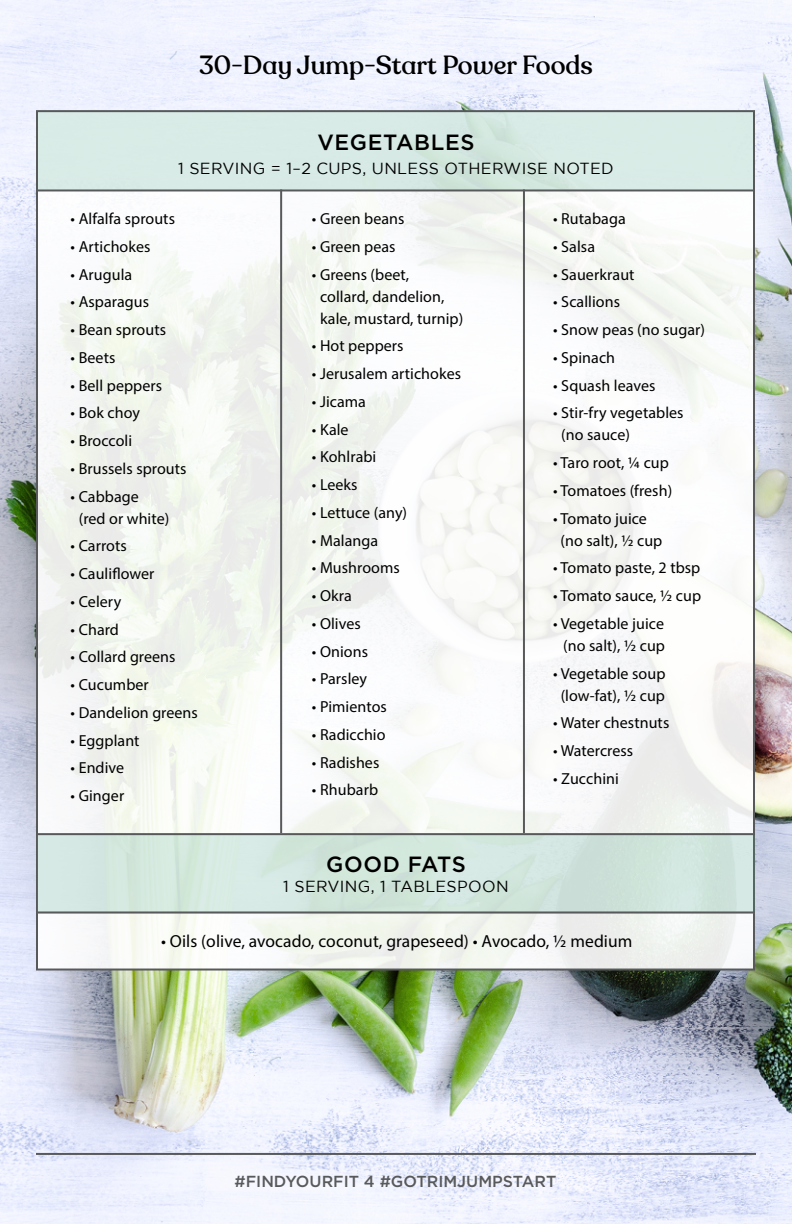
<style>
.page{position:relative;width:792px;height:1224px;background:#fff}
.page>*{position:absolute;margin:0;border:0;box-sizing:border-box;transform-origin:0 0}
.t1{font:500 26px "Recoleta Alt";color:#000}
.t2{font:500 22px "Gotham";letter-spacing:.03em;color:#000}
.t3{font:17.6px "Myriad Pro";letter-spacing:.005em;color:#000}
.t4{font:16px/22px "Myriad Pro";letter-spacing:.005em;color:#000}
.t5{font:16px "Gotham";letter-spacing:.02em;color:#000}
.t6{font:500 16px "Gotham";color:#58595b}
</style>
<div class="page">
<img style="left:0;top:0;width:792px;height:1224px">
<div style="left:37px;top:111px;width:716px;height:858px;background:linear-gradient(to right,#f3f6f1,#f8f8f8)"></div>
<div style="left:37px;top:110px;width:718px;height:80px;background:linear-gradient(to right,#d8ebe6,#d5e8e2)"></div>
<hr style="left:37px;top:189px;width:718px;height:2px;background:#58595b">
<div style="left:37px;top:833px;width:718px;height:80px;background:#d3e7dd"></div>
<hr style="left:37px;top:911px;width:718px;height:2px;background:#58595b">
<hr style="left:37px;top:833px;width:718px;height:2px;background:#58595b">
<hr style="left:280px;top:189px;width:2px;height:644px;background:#58595b">
<hr style="left:523px;top:189px;width:2px;height:644px;background:#58595b">
<hr style="left:36px;top:1153px;width:720px;height:2px;background:#58595b">
<h1 class="t1" style="left:199px;top:49px;width:395px">30-Day Jump-Start Power Foods</h1>
<h2 class="t2" style="left:317px;top:127px;width:159px">VEGETABLES</h2>
<p class="t5" style="left:178px;top:159px;width:437px">1 SERVING = 1–2 CUPS, UNLESS OTHERWISE NOTED</p>
<p class="t4" style="left:71px;top:207px;width:106px">• Alfalfa sprouts</p>
<p class="t4" style="left:71px;top:235px;width:81px">• Artichokes</p>
<p class="t4" style="left:71px;top:263px;width:63px">• Arugula</p>
<p class="t4" style="left:71px;top:291px;width:80px">• Asparagus</p>
<p class="t4" style="left:71px;top:318px;width:97px">• Bean sprouts</p>
<p class="t4" style="left:71px;top:346px;width:46px">• Beets</p>
<p class="t4" style="left:71px;top:374px;width:93px">• Bell peppers</p>
<p class="t4" style="left:71px;top:402px;width:71px">• Bok choy</p>
<p class="t4" style="left:71px;top:429px;width:63px">• Broccoli</p>
<p class="t4" style="left:71px;top:457px;width:117px">• Brussels sprouts</p>
<p class="t4" style="left:79px;top:485px;width:92px;text-indent:-8px">• Cabbage (red or white)</p>
<p class="t4" style="left:71px;top:535px;width:58px">• Carrots</p>
<p class="t4" style="left:71px;top:563px;width:85px">• Cauliflower</p>
<p class="t4" style="left:71px;top:590px;width:52px">• Celery</p>
<p class="t4" style="left:71px;top:618px;width:50px">• Chard</p>
<p class="t4" style="left:71px;top:646px;width:106px">• Collard greens</p>
<p class="t4" style="left:71px;top:674px;width:80px">• Cucumber</p>
<p class="t4" style="left:71px;top:701px;width:129px">• Dandelion greens</p>
<p class="t4" style="left:71px;top:729px;width:70px">• Eggplant</p>
<p class="t4" style="left:71px;top:757px;width:55px">• Endive</p>
<p class="t4" style="left:71px;top:785px;width:55px">• Ginger</p>
<p class="t4" style="left:312px;top:207px;width:94px">• Green beans</p>
<p class="t4" style="left:312px;top:235px;width:85px">• Green peas</p>
<p class="t4" style="left:320px;top:263px;width:145px;text-indent:-8px">• Greens (beet,<br>collard, dandelion, kale, mustard, turnip)</p>
<p class="t4" style="left:312px;top:335px;width:93px">• Hot peppers</p>
<p class="t4" style="left:312px;top:362px;width:151px">• Jerusalem artichokes</p>
<p class="t4" style="left:312px;top:390px;width:56px">• Jicama</p>
<p class="t4" style="left:312px;top:418px;width:38px">• Kale</p>
<p class="t4" style="left:312px;top:446px;width:66px">• Kohlrabi</p>
<p class="t4" style="left:312px;top:473px;width:47px">• Leeks</p>
<p class="t4" style="left:312px;top:501px;width:97px">• Lettuce (any)</p>
<p class="t4" style="left:312px;top:529px;width:68px">• Malanga</p>
<p class="t4" style="left:312px;top:557px;width:89px">• Mushrooms</p>
<p class="t4" style="left:312px;top:585px;width:41px">• Okra</p>
<p class="t4" style="left:312px;top:612px;width:50px">• Olives</p>
<p class="t4" style="left:312px;top:640px;width:58px">• Onions</p>
<p class="t4" style="left:312px;top:668px;width:57px">• Parsley</p>
<p class="t4" style="left:312px;top:696px;width:76px">• Pimientos</p>
<p class="t4" style="left:312px;top:723px;width:75px">• Radicchio</p>
<p class="t4" style="left:312px;top:751px;width:69px">• Radishes</p>
<p class="t4" style="left:312px;top:779px;width:68px">• Rhubarb</p>
<h2 class="t2" style="left:326px;top:850px;width:141px">GOOD FATS</h2>
<p class="t5" style="left:283px;top:878px;width:227px">1 SERVING, 1 TABLESPOON</p>
<p class="t4" style="left:553px;top:207px;width:74px">• Rutabaga</p>
<p class="t4" style="left:553px;top:235px;width:43px">• Salsa</p>
<p class="t4" style="left:553px;top:263px;width:83px">• Sauerkraut</p>
<p class="t4" style="left:553px;top:291px;width:68px">• Scallions</p>
<p class="t4" style="left:553px;top:318px;width:153px">• Snow peas (no sugar)</p>
<p class="t4" style="left:553px;top:346px;width:63px">• Spinach</p>
<p class="t4" style="left:553px;top:374px;width:104px">• Squash leaves</p>
<p class="t4" style="left:561px;top:402px;width:124px;text-indent:-8px">• Stir-fry vegetables (no sauce)</p>
<p class="t4" style="left:553px;top:451px;width:117px">• Taro root, ¼ cup</p>
<p class="t4" style="left:553px;top:479px;width:120px">• Tomatoes (fresh)</p>
<p class="t4" style="left:561px;top:507px;width:103px;text-indent:-7px">• Tomato juice (no salt), ½ cup</p>
<p class="t4" style="left:553px;top:557px;width:149px">• Tomato paste, 2 tbsp</p>
<p class="t4" style="left:553px;top:585px;width:149px">• Tomato sauce, ½ cup</p>
<p class="t4" style="left:553px;top:612px;width:113px;text-align:right">• Vegetable juice (no salt), ½ cup</p>
<p class="t4" style="left:553px;top:662px;width:114px;text-align:center">• Vegetable soup (low-fat), ½ cup</p>
<p class="t4" style="left:553px;top:712px;width:118px">• Water chestnuts</p>
<p class="t4" style="left:553px;top:740px;width:82px">• Watercress</p>
<p class="t4" style="left:553px;top:767px;width:67px">• Zucchini</p>
<p class="t3" style="left:161px;top:930px;width:473px">• Oils (olive, avocado, coconut, grapeseed) • Avocado, ½ medium</p>
<p class="t6" style="left:235px;top:1171px;width:323px">#FINDYOURFIT 4 #GOTRIMJUMPSTART</p>
</div>
